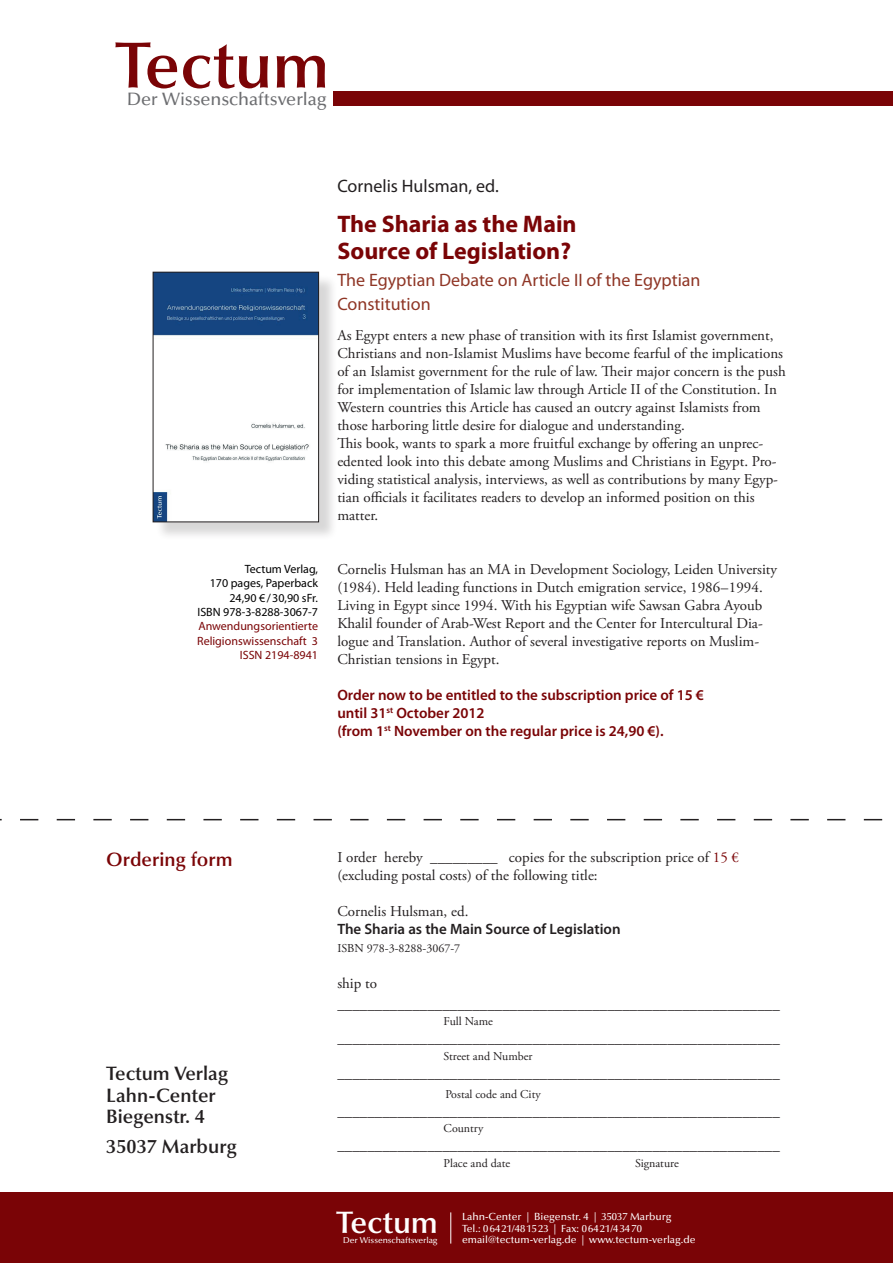
<style>
.page{position:relative;width:893px;height:1263px;background:#fff}
.page>*{position:absolute;margin:0;border:0;box-sizing:border-box;transform-origin:0 0}
.t1{font:600 66px "Optima";color:#7a0406}
.t2{font:600 31.2px "Optima";color:#fff}
.t3{font:700 24px/27px "Myriad Pro";color:#7a0406}
.t4{font:600 19.5px/21.5px "Optima";color:#231f20}
.t5{font:600 19.5px "Optima";color:#7a0406}
.t6{font:18px/24px "Myriad Pro";color:#8f3626}
.t7{font:500 18px "Optima";letter-spacing:-.005em;color:#6c6d70}
.t8{font:18px "Myriad Pro";color:#231f20}
.t9{font:15px/18px "Adobe Garamond Pro";color:#231f20}
.t10{font:600 15px/18px "Myriad Pro";color:#7a0406}
.t11{font:600 15px "Myriad Pro";color:#231f20}
.t12{font:12px "Adobe Garamond Pro";color:#231f20}
.t13{font:12px/14.4px "Myriad Pro";color:#000;text-align:right}
.t14{font:12px/14.4px "Myriad Pro";color:#7a0406;text-align:right}
.t15{font:500 10.35px/11.7px "Optima";color:#fff}
.t16{font:500 8.55px "Optima";letter-spacing:-.005em;color:#fff}
.s1{color:#7a0406}
</style>
<div class="page">
<div style="left:155px;top:274px;width:182px;height:267px;background:#231f20;opacity:.18"></div>
<img style="left:155px;top:274px;width:162px;height:246px">
<div style="left:153px;top:272px;width:166px;height:250px;border:1px solid #231f20"></div>
<div style="left:334px;top:92px;width:559px;height:14px;background:#7a0406"></div>
<svg style="left:0;top:819px;width:883px;height:1px"></svg>
<div style="left:0;top:1193px;width:893px;height:70px;background:#7a0406"></div>
<hr style="left:450px;top:1212px;width:1px;height:31px;background:#fff">
<h1 class="t1" style="left:115px;top:27px;width:216px">Tectum</h1>
<p class="t7" style="left:127px;top:89px;width:201px">Der Wissenschaftsverlag</p>
<p class="t13" style="left:198px;top:561px;width:122px">Tectum Verlag,<br>170 pages, Paperback<br>24,90 €/30,90 sFr.<br>ISBN 978-3-8288-3067-7</p>
<p class="t14" style="left:197px;top:619px;width:122px">Anwendungsorientierte<br>Religionswissenschaft 3<br>ISSN 2194-8941</p>
<p class="t8" style="left:337px;top:175px;width:163px">Cornelis Hulsman, ed.</p>
<h3 class="t3" style="left:337px;top:210px;width:241px">The Sharia as the Main<br>Source of Legislation?</h3>
<p class="t6" style="left:337px;top:268px;width:365px">The Egyptian Debate on Article II of the Egyptian<br>Constitution</p>
<p class="t9" style="left:337px;top:327px;width:450px">As Egypt enters a new phase of transition with its first Islamist government, Christians and non-Islamist Muslims have become fearful of the implications of an Islamist government for the rule of law. Their major concern is the push for implementation of Islamic law through Article II of the Constitution. In Western countries this Article has caused an outcry against Islamists from those harboring little desire for dialogue and understanding.<br>This book, wants to spark a more fruitful exchange by offering an unprec&shy;edented look into this debate among Muslims and Christians in Egypt. Pro&shy;viding statistical analysis, interviews, as well as contributions by many Egyp&shy;tian officials it facilitates readers to develop an informed position on this matter.</p>
<p class="t9" style="left:337px;top:561px;width:441px">Cornelis Hulsman has an MA in Development Sociology, Leiden University (1984). Held leading functions in Dutch emigration service, 1986–1994.<br>Living in Egypt since 1994. With his Egyptian wife Sawsan Gabra Ayoub Khalil founder of Arab-West Report and the Center for Intercultural Dia&shy;logue and Translation. Author of several investigative reports on Muslim-Christian tensions in Egypt.</p>
<p class="t10" style="left:337px;top:686px;width:368px">Order now to be entitled to the subscription price of 15 € until 31<sup>st</sup> October 2012<br>(from 1<sup>st</sup> November on the regular price is 24,90 €).</p>
<h3 class="t5" style="left:106px;top:848px;width:128px">Ordering form</h3>
<h3 class="t4" style="left:106px;top:1063px;width:123px">Tectum Verlag<br>Lahn-Center<br>Biegenstr. 4</h3>
<h3 class="t4" style="left:106px;top:1136px;width:132px">35037 Marburg</h3>
<p class="t9" style="left:337px;top:849px;width:403px">I order hereby _________ copies for the subscription price of <span class="s1">15 € </span>(excluding postal costs) of the following title:</p>
<p class="t9" style="left:337px;top:903px;width:133px">Cornelis Hulsman, ed.</p>
<p class="t11" style="left:337px;top:920px;width:285px">The Sharia as the Main Source of Legislation</p>
<p class="t12" style="left:337px;top:941px;width:124px">ISBN 978-3-8288-3067-7</p>
<p class="t9" style="left:337px;top:974px;width:444px;line-height:20.1px">ship to ___________________________________________________________</p>
<p class="t12" style="left:444px;top:1014px;width:51px">Full Name</p>
<p class="t9" style="left:337px;top:1030px;width:444px">___________________________________________________________</p>
<p class="t12" style="left:444px;top:1048px;width:90px">Street and Number</p>
<p class="t9" style="left:337px;top:1064px;width:444px">___________________________________________________________</p>
<p class="t12" style="left:445px;top:1087px;width:97px">Postal code and City</p>
<p class="t9" style="left:337px;top:1102px;width:444px">___________________________________________________________</p>
<p class="t12" style="left:444px;top:1121px;width:41px">Country</p>
<p class="t9" style="left:337px;top:1137px;width:444px">___________________________________________________________</p>
<p class="t12" style="left:444px;top:1156px;width:68px">Place and date</p>
<p class="t12" style="left:635px;top:1156px;width:45px">Signature</p>
<h2 class="t2" style="left:336px;top:1204px;width:103px">Tectum</h2>
<p class="t16" style="left:343px;top:1235px;width:96px">Der Wissenschaftsverlag</p>
<p class="t15" style="left:462px;top:1211px;width:235px">Lahn-Center | Biegenstr. 4 | 35037 Marburg<br>Tel.: 064 21/481523 | Fax: 0 6421/43470 email@tectum-verlag.de | www.tectum-verlag.de</p>
</div>
